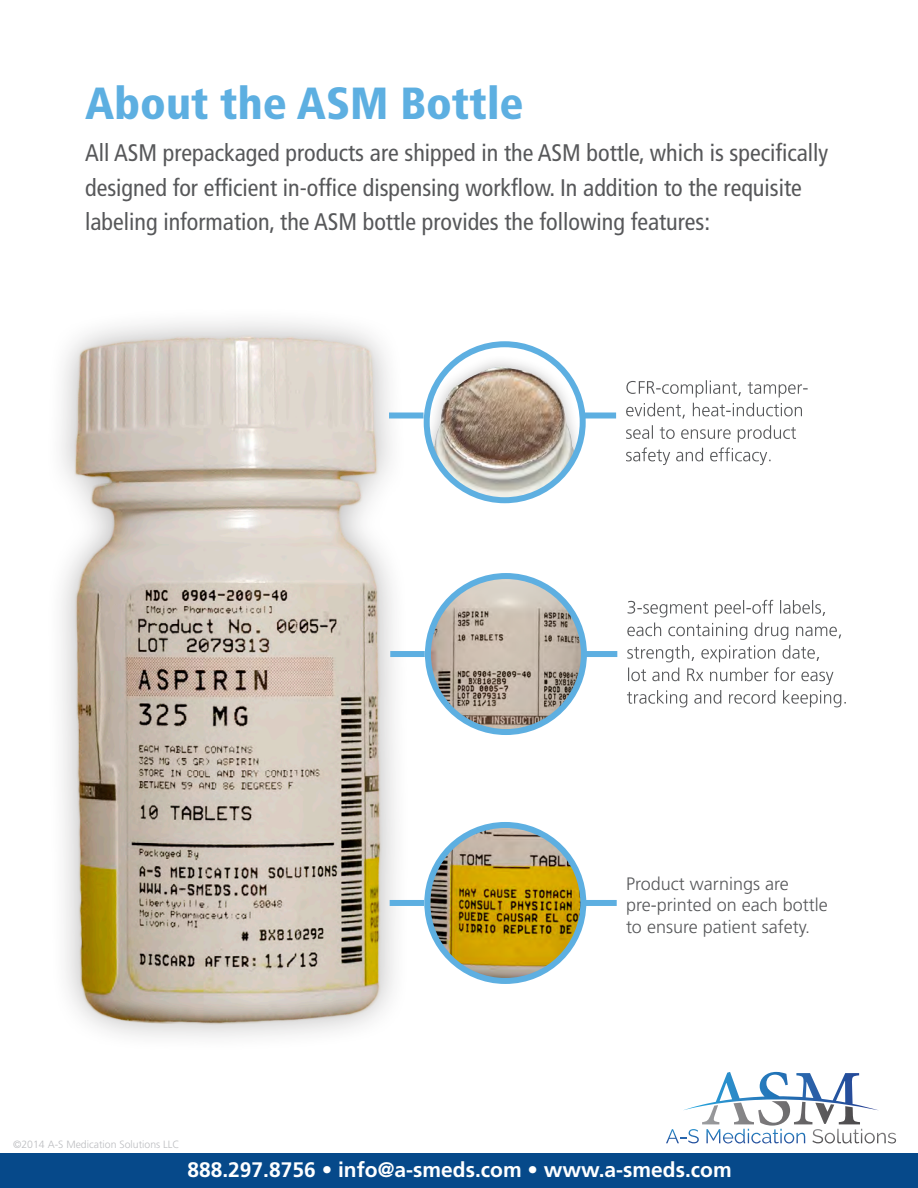
<style>
.page{position:relative;width:918px;height:1188px;background:#fff}
.page>*{position:absolute;margin:0;border:0;box-sizing:border-box;transform-origin:0 0}
.t1{font:900 condensed 45px "Frutiger LT Std";color:#5dafe1}
.t2{font:condensed 24px/34.5px "Frutiger LT Std";color:#57585a}
.t3{font:700 21px "Frutiger LT Std";color:#fff}
.t4{font:300 18px/21.6px "Frutiger LT Std";color:#57585a}
.t5{font:300 10.5px "Frutiger LT Std";color:#bcbdc0}
</style>
<div class="page">
<img style="left:61px;top:321px;width:363px;height:717px">
<div style="left:427px;top:355px;width:156px;height:145px;background:#231f20;opacity:.29"></div>
<img style="left:427px;top:360px;width:156px;height:140px">
<div style="left:424px;top:341px;width:162px;height:162px;border:6px solid #5dafe1;border-radius:50%"></div>
<div style="left:427px;top:825px;width:156px;height:156px;background:#231f20;opacity:.25"></div>
<img style="left:427px;top:825px;width:156px;height:156px;border-radius:78px">
<div style="left:424px;top:822px;width:162px;height:162px;border:6px solid #5dafe1;border-radius:50%"></div>
<img style="left:428px;top:576px;width:156px;height:156px;border-radius:78px">
<div style="left:425px;top:573px;width:162px;height:162px;border:6px solid #5dafe1;border-radius:50%"></div>
<svg style="left:626px;top:425px;width:170px;height:40px"></svg>
<svg style="left:626px;top:403px;width:176px;height:16px"></svg>
<svg style="left:626px;top:380px;width:182px;height:17px"></svg>
<svg style="left:627px;top:623px;width:219px;height:84px"></svg>
<svg style="left:628px;top:600px;width:197px;height:17px"></svg>
<div style="left:582px;top:412px;width:34px;height:6px;background:#5dafe1"></div>
<div style="left:389px;top:412px;width:35px;height:6px;background:#5dafe1"></div>
<div style="left:582px;top:900px;width:35px;height:6px;background:#5dafe1"></div>
<div style="left:390px;top:900px;width:34px;height:6px;background:#5dafe1"></div>
<div style="left:583px;top:651px;width:34px;height:6px;background:#5dafe1"></div>
<div style="left:390px;top:651px;width:35px;height:6px;background:#5dafe1"></div>
<svg style="left:666px;top:1072px;width:230px;height:71px"></svg>
<div style="left:0;top:1154px;width:918px;height:34px;background:#06498a"></div>
<p class="t1" style="left:85px;top:76px;width:440px">About the ASM Bottle</p>
<p class="t2" style="left:85px;top:136px;width:745px">All ASM prepackaged products are shipped in the ASM bottle, which is specifically designed for efficient in-office dispensing workflow. In addition to the requisite labeling information, the ASM bottle provides the following features:</p>
<p class="t4" style="left:626px;top:873px;width:203px">Product warnings are pre-printed on each bottle to ensure patient safety.</p>
<p class="t5" style="left:13px;top:1138px;width:168px">©2014 A-S Medication Solutions LLC</p>
<p class="t3" style="left:187px;top:1158px;width:546px">888.297.8756 • info@a-smeds.com • www.a-smeds.com</p>
</div>
